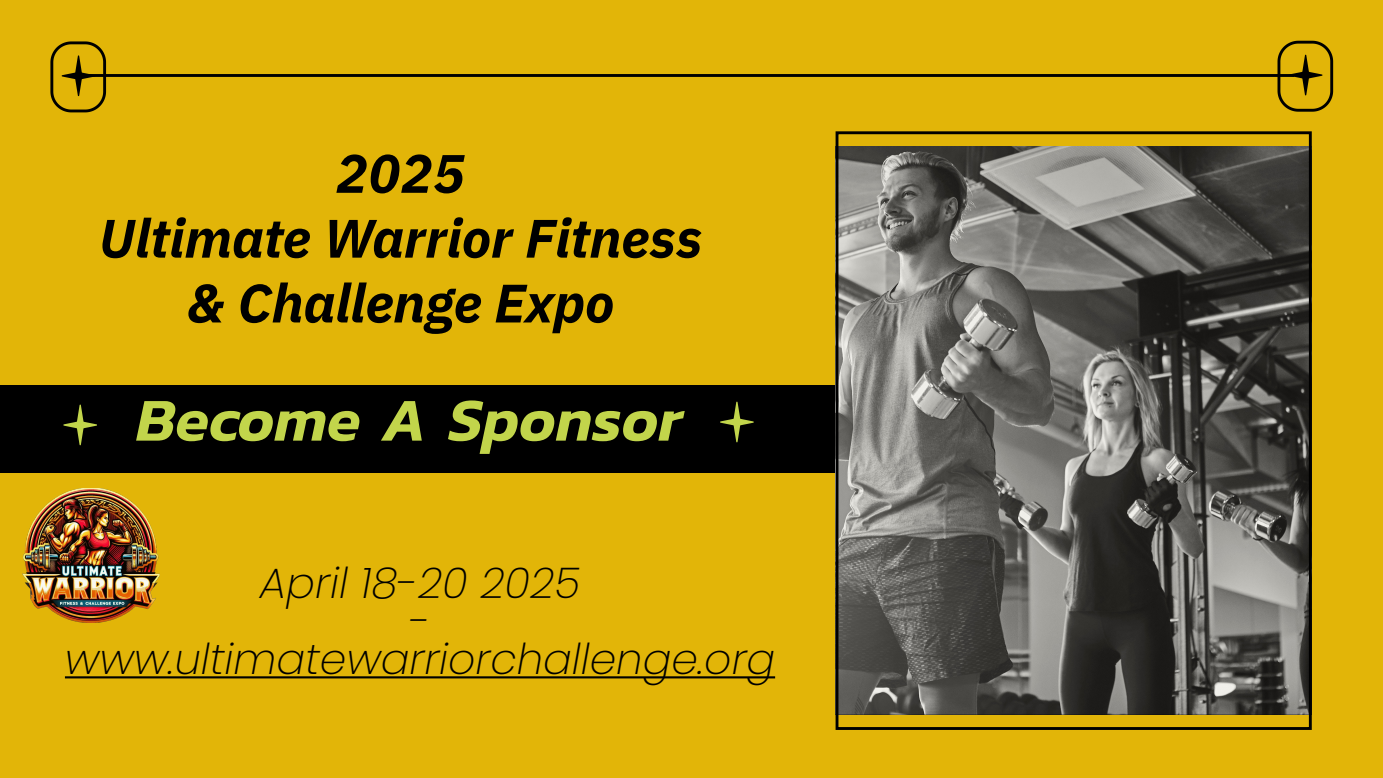
<style>
.page{position:relative;width:1383px;height:778px;background:#fff}
.page>*{position:absolute;margin:0;border:0;box-sizing:border-box;transform-origin:0 0}
.t1{font:italic 600 61.5px "Kanit";color:#c2d54b}
.t2{font:italic 700 54px/64.8px "IBM Plex Sans";color:#000;text-align:center}
.t3{font:italic 200 42.6px/38.1px "Poppins";color:#000;text-align:center}
</style>
<div class="page">
<div style="left:0;top:0;width:1382px;height:778px;background:#e2b508"></div>
<hr style="left:86px;top:74px;width:1208px;height:3px;background:#000">
<svg style="left:1276px;top:40px;width:58px;height:72px"></svg>
<svg style="left:50px;top:41px;width:57px;height:72px"></svg>
<div style="left:0;top:385px;width:835px;height:87px;background:#000"></div>
<svg style="left:720px;top:401px;width:33px;height:41px"></svg>
<svg style="left:63px;top:404px;width:34px;height:41px"></svg>
<img style="left:839px;top:147px;width:468px;height:567px">
<div style="left:835px;top:131px;width:476px;height:599px;border:3px solid #000"></div>
<hr style="left:65px;top:676px;width:710px;height:2px;background:#000">
<img style="left:22px;top:488px;width:137px;height:134px">
<p class="t2" style="left:99px;top:137px;width:605px">2025<br>Ultimate Warrior Fitness &amp; Challenge Expo</p>
<h1 class="t1" style="left:136px;top:373px;width:547px">Become A Sponsor</h1>
<p class="t3" style="left:65px;top:564px;width:711px">April 18-20 2025<br>- www.ultimatewarriorchallenge.org</p>
</div>
